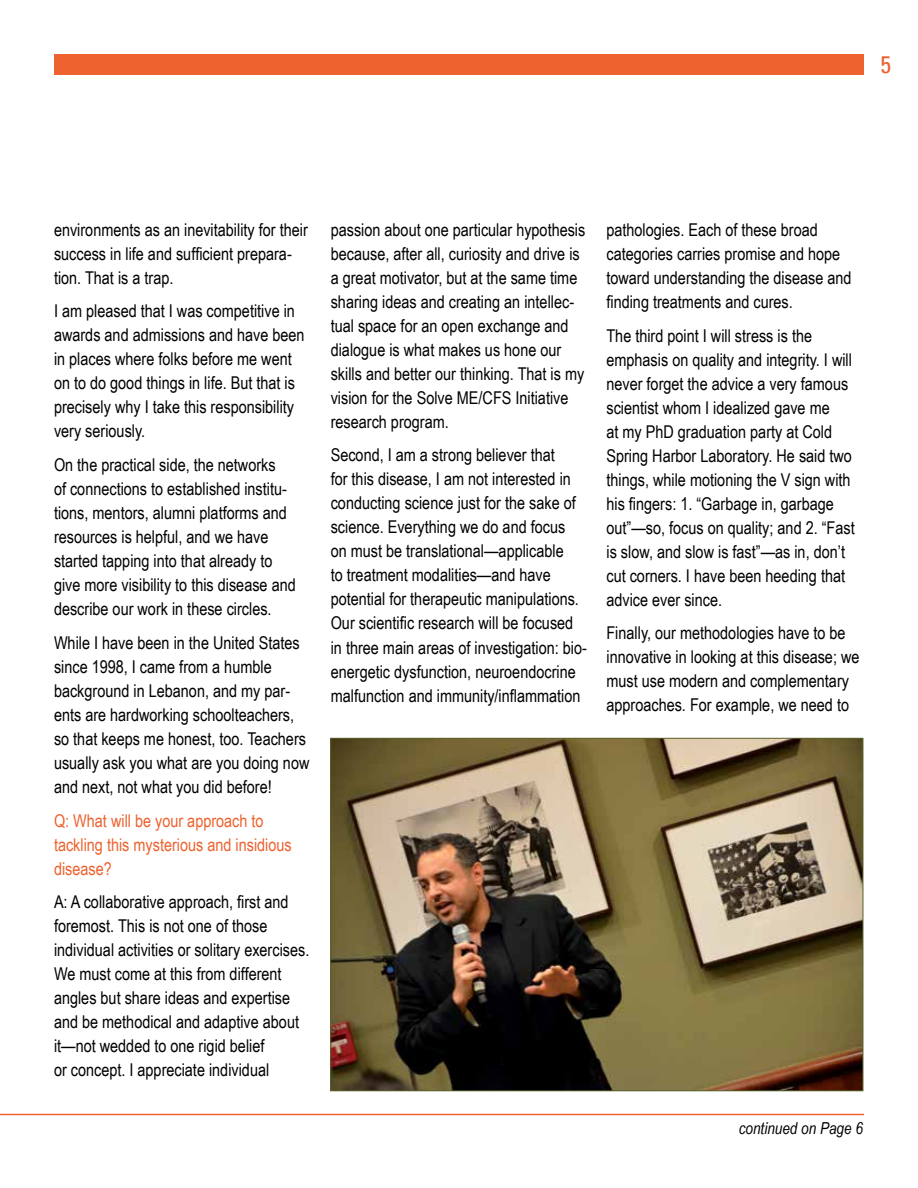
<style>
.page{position:relative;width:918px;height:1188px;background:#fff}
.page>*{position:absolute;margin:0;border:0;box-sizing:border-box;transform-origin:0 0}
.t1{font:condensed 24px "Univers";color:#ed622f}
.t2{font:17.7px/24px "Arial Narrow";color:#000}
.t3{font:17.7px/24px "Arial Narrow";color:#ed622f}
.t4{font:italic 16.5px "Arial Narrow";color:#000}
</style>
<div class="page">
<div style="left:54px;top:54px;width:810px;height:20px;background:#ed622f"></div>
<hr style="left:0;top:1114px;width:864px;height:1px;background:#ed622f">
<img style="left:332px;top:740px;width:529px;height:349px">
<h1 class="t1" style="left:880px;top:49px;width:12px">5</h1>
<p class="t2" style="left:54px;top:217px;width:255px">environments as an inevitability for their success in life and sufficient prepara&shy;tion. That is a trap.</p>
<p class="t2" style="left:54px;top:298px;width:252px">I am pleased that I was competitive in awards and admissions and have been in places where folks before me went on to do good things in life. But that is precisely why I take this responsibility very seriously.</p>
<p class="t2" style="left:54px;top:452px;width:243px">On the practical side, the networks<br>of connections to established institu&shy;tions, mentors, alumni platforms and resources is helpful, and we have started tapping into that already to give more visibility to this disease and describe our work in these circles.</p>
<p class="t2" style="left:54px;top:630px;width:257px">While I have been in the United States since 1998, I came from a humble background in Lebanon, and my par&shy;ents are hardworking schoolteachers, so that keeps me honest, too. Teachers usually ask you what are you doing now and next, not what you did before!</p>
<p class="t3" style="left:54px;top:808px;width:239px">Q: What will be your approach to tackling this mysterious and insidious disease?</p>
<p class="t2" style="left:54px;top:889px;width:257px">A: A collaborative approach, first and foremost. This is not one of those individual activities or solitary exercises.<br>We must come at this from different angles but share ideas and expertise and be methodical and adaptive about it—not wedded to one rigid belief<br>or concept. I appreciate individual</p>
<p class="t2" style="left:331px;top:217px;width:256px">passion about one particular hypothesis because, after all, curiosity and drive is a great motivator, but at the same time sharing ideas and creating an intellec&shy;tual space for an open exchange and dialogue is what makes us hone our skills and better our thinking. That is my vision for the Solve ME/CFS Initiative research program.</p>
<p class="t2" style="left:331px;top:443px;width:258px">Second, I am a strong believer that<br>for this disease, I am not interested in conducting science just for the sake of science. Everything we do and focus<br>on must be translational—applicable<br>to treatment modalities—and have potential for therapeutic manipulations.<br>Our scientific research will be focused in three main areas of investigation: bio&shy;energetic dysfunction, neuroendocrine malfunction and immunity/inflammation</p>
<p class="t2" style="left:606px;top:217px;width:247px">pathologies. Each of these broad categories carries promise and hope toward understanding the disease and finding treatments and cures.</p>
<p class="t2" style="left:606px;top:323px;width:250px">The third point I will stress is the emphasis on quality and integrity. I will never forget the advice a very famous scientist whom I idealized gave me<br>at my PhD graduation party at Cold Spring Harbor Laboratory. He said two things, while motioning the V sign with his fingers: 1. “Garbage in, garbage out”—so, focus on quality; and 2. “Fast is slow, and slow is fast”—as in, don’t cut corners. I have been heeding that advice ever since.</p>
<p class="t2" style="left:606px;top:620px;width:255px">Finally, our methodologies have to be innovative in looking at this disease; we must use modern and complementary approaches. For example, we need to</p>
<p class="t4" style="left:739px;top:1117px;width:126px">continued on Page 6</p>
</div>
